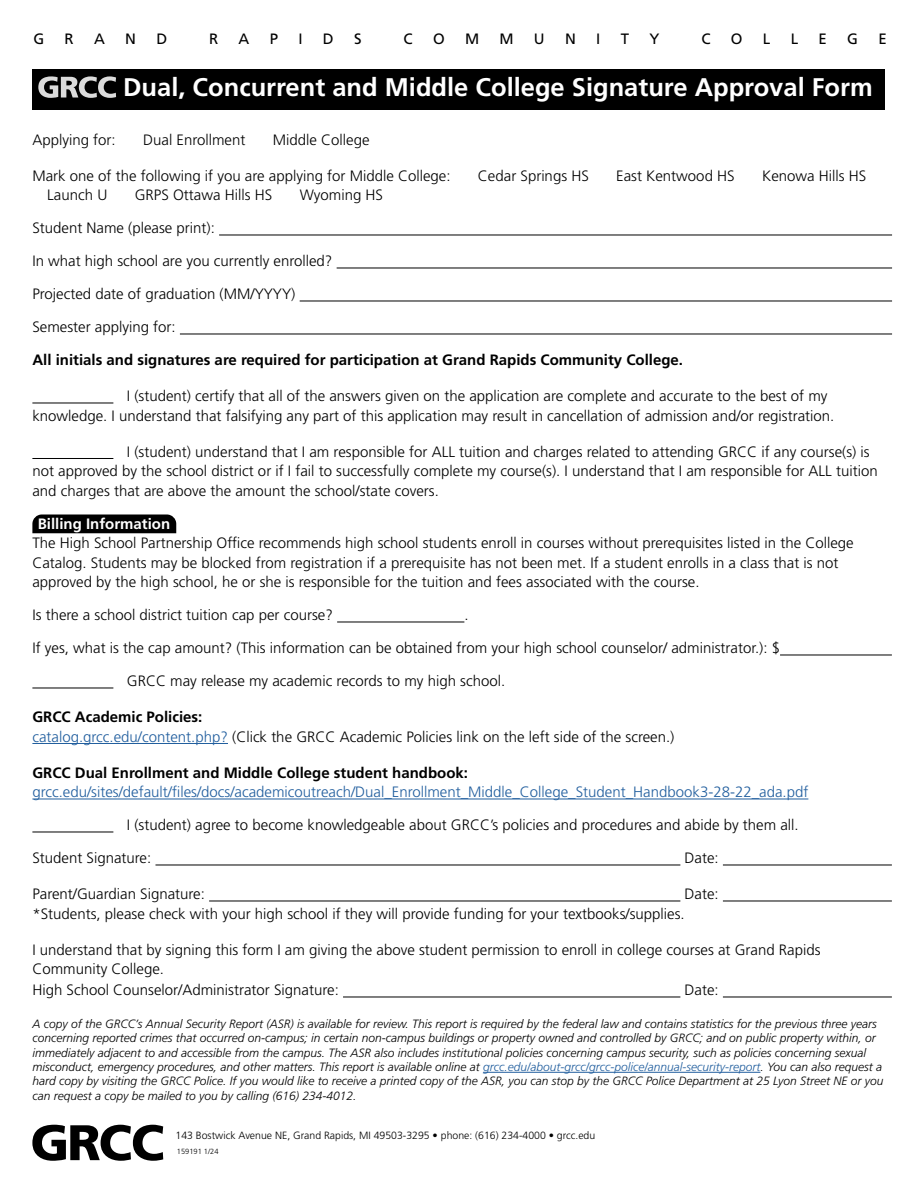
<style>
.page{position:relative;width:918px;height:1188px;background:#fff}
.page>*{position:absolute;margin:0;border:0;box-sizing:border-box;transform-origin:0 0}
.t1{font:700 25.5px "Frutiger LT Std";color:#fff}
.t2{font:300 15px/19.5px "Frutiger LT Std";color:#000}
.t3{font:700 15px "Frutiger LT Std";color:#000}
.t4{font:300 15px "Frutiger LT Std";color:#215e9e}
.t5{font:15px "Frutiger LT Std";color:#000}
.t6{font:700 15px "Frutiger LT Std";color:#fff}
.t7{font:italic 300 12px/14.4px "Frutiger LT Std";color:#000}
.t8{font:300 10.5px "Frutiger LT Std";color:#000}
.t9{font:300 7.5px "Frutiger LT Std";color:#000}
.s1{color:#215e9e}
</style>
<div class="page">
<hr style="left:723px;top:997px;width:169px;height:1px;background:#000">
<hr style="left:343px;top:997px;width:337px;height:1px;background:#000">
<hr style="left:723px;top:901px;width:169px;height:1px;background:#000">
<hr style="left:209px;top:901px;width:471px;height:1px;background:#000">
<hr style="left:723px;top:865px;width:169px;height:1px;background:#000">
<hr style="left:155px;top:865px;width:525px;height:1px;background:#000">
<hr style="left:32px;top:832px;width:81px;height:1px;background:#000">
<hr style="left:32px;top:688px;width:81px;height:1px;background:#000">
<hr style="left:780px;top:655px;width:112px;height:1px;background:#000">
<hr style="left:337px;top:622px;width:127px;height:1px;background:#000">
<hr style="left:32px;top:458px;width:81px;height:1px;background:#000">
<hr style="left:32px;top:403px;width:81px;height:1px;background:#000">
<hr style="left:180px;top:334px;width:712px;height:1px;background:#000">
<hr style="left:300px;top:301px;width:592px;height:1px;background:#000">
<hr style="left:337px;top:268px;width:555px;height:1px;background:#000">
<hr style="left:219px;top:235px;width:673px;height:1px;background:#000">
<hr style="left:32px;top:743px;width:196px;height:1px;background:#215e9e">
<hr style="left:32px;top:799px;width:776px;height:1px;background:#215e9e">
<hr style="left:483px;top:1072px;width:277px;height:1px;background:#215e9e">
<div style="left:32px;top:69px;width:853px;height:40px;background:#000"></div>
<svg style="left:38px;top:76px;width:78px;height:22px"></svg>
<svg style="left:32px;top:514px;width:144px;height:19px"></svg>
<svg style="left:32px;top:1125px;width:131px;height:36px"></svg>
<p class="t5" style="left:33px;top:30px;width:12px">G</p>
<p class="t5" style="left:65px;top:30px;width:11px">R</p>
<p class="t5" style="left:94px;top:30px;width:12px">A</p>
<p class="t5" style="left:125px;top:30px;width:12px">N</p>
<p class="t5" style="left:156px;top:30px;width:12px">D</p>
<p class="t5" style="left:209px;top:30px;width:11px">R</p>
<p class="t5" style="left:239px;top:30px;width:12px">A</p>
<p class="t5" style="left:270px;top:30px;width:10px">P</p>
<p class="t5" style="left:298px;top:30px;width:6px">I</p>
<p class="t5" style="left:323px;top:30px;width:12px">D</p>
<p class="t5" style="left:354px;top:30px;width:9px">S</p>
<p class="t5" style="left:404px;top:30px;width:11px">C</p>
<p class="t5" style="left:433px;top:30px;width:13px">O</p>
<p class="t5" style="left:465px;top:30px;width:16px">M</p>
<p class="t5" style="left:500px;top:30px;width:16px">M</p>
<p class="t5" style="left:534px;top:30px;width:12px">U</p>
<p class="t5" style="left:565px;top:30px;width:12px">N</p>
<p class="t5" style="left:596px;top:30px;width:6px">I</p>
<p class="t5" style="left:621px;top:30px;width:10px">T</p>
<p class="t5" style="left:649px;top:30px;width:12px">Y</p>
<p class="t5" style="left:701px;top:30px;width:11px">C</p>
<p class="t5" style="left:731px;top:30px;width:13px">O</p>
<p class="t5" style="left:763px;top:30px;width:9px">L</p>
<p class="t5" style="left:791px;top:30px;width:9px">L</p>
<p class="t5" style="left:819px;top:30px;width:10px">E</p>
<p class="t5" style="left:847px;top:30px;width:12px">G</p>
<p class="t5" style="left:878px;top:30px;width:10px">E</p>
<p class="t1" style="left:123px;top:72px;width:751px">Dual, Concurrent and Middle College Signature Approval Form</p>
<p class="t2" style="left:32px;top:130px;width:85px">Applying for:</p>
<p class="t2" style="left:143px;top:130px;width:104px">Dual Enrollment</p>
<p class="t2" style="left:273px;top:130px;width:98px">Middle College</p>
<p class="t2" style="left:32px;top:166px;width:420px">Mark one of the following if you are applying for Middle College:</p>
<p class="t2" style="left:478px;top:166px;width:112px">Cedar Springs HS</p>
<p class="t2" style="left:616px;top:166px;width:120px">East Kentwood HS</p>
<p class="t2" style="left:762px;top:166px;width:106px">Kenowa Hills HS</p>
<p class="t2" style="left:47px;top:186px;width:62px">Launch U</p>
<p class="t2" style="left:135px;top:186px;width:139px">GRPS Ottawa Hills HS</p>
<p class="t2" style="left:300px;top:186px;width:85px">Wyoming HS</p>
<p class="t2" style="left:32px;top:219px;width:184px">Student Name (please print):</p>
<p class="t2" style="left:32px;top:252px;width:302px">In what high school are you currently enrolled?</p>
<p class="t2" style="left:32px;top:285px;width:265px">Projected date of graduation (MM/YYYY)</p>
<p class="t2" style="left:32px;top:318px;width:145px">Semester applying for:</p>
<h1 class="t3" style="left:32px;top:351px;width:652px">All initials and signatures are required for participation at Grand Rapids Community College.</h1>
<p class="t2" style="left:32px;top:387px;width:804px;text-indent:95px">I (student) certify that all of the answers given on the application are complete and accurate to the best of my knowledge. I understand that falsifying any part of this application may result in cancellation of admission and/or registration.</p>
<p class="t2" style="left:32px;top:442px;width:847px;text-indent:95px">I (student) understand that I am responsible for ALL tuition and charges related to attending GRCC if any course(s) is not approved by the school district or if I fail to successfully complete my course(s). I understand that I am responsible for ALL tuition and charges that are above the amount the school/state covers.</p>
<p class="t6" style="left:38px;top:515px;width:134px">Billing Information</p>
<p class="t2" style="left:32px;top:534px;width:823px">The High School Partnership Offce recommends high school students enroll in courses without prerequisites listed in the College<br>Catalog. Students may be blocked from registration if a prerequisite has not been met. If a student enrolls in a class that is not approved by the high school, he or she is responsible for the tuition and fees associated with the course.</p>
<p class="t2" style="left:32px;top:606px;width:302px">Is there a school district tuition cap per course?</p>
<p class="t2" style="left:464px;top:606px;width:6px">.</p>
<p class="t2" style="left:32px;top:639px;width:749px">If yes, what is the cap amount? (This information can be obtained from your high school counselor/ administrator.): $</p>
<p class="t2" style="left:127px;top:672px;width:380px">GRCC may release my academic records to my high school.</p>
<h2 class="t3" style="left:32px;top:708px;width:172px">GRCC Academic Policies:</h2>
<p class="t2" style="left:32px;top:727px;width:644px"><span class="s1">catalog.grcc.edu/content.php?</span> (Click the GRCC Academic Policies link on the left side of the screen.)</p>
<h3 class="t3" style="left:32px;top:764px;width:437px">GRCC Dual Enrollment and Middle College student handbook:</h3>
<p class="t4" style="left:32px;top:784px;width:777px">grcc.edu/sites/default/fles/docs/academicoutreach/Dual_Enrollment_Middle_College_Student_Handbook3-28-22_ada.pdf</p>
<p class="t2" style="left:127px;top:816px;width:673px">I (student) agree to become knowledgeable about GRCC’s policies and procedures and abide by them all.</p>
<p class="t2" style="left:32px;top:849px;width:120px">Student Signature:</p>
<p class="t2" style="left:685px;top:849px;width:36px">Date:</p>
<p class="t2" style="left:32px;top:885px;width:174px">Parent/Guardian Signature:</p>
<p class="t2" style="left:32px;top:885px;width:688px;text-indent:652px">Date: *Students, please check with your high school if they will provide funding for your textbooks/supplies.</p>
<p class="t2" style="left:32px;top:940px;width:790px">I understand that by signing this form I am giving the above student permission to enroll in college courses at Grand Rapids<br>Community College.</p>
<p class="t2" style="left:32px;top:981px;width:308px">High School Counselor/Administrator Signature:</p>
<p class="t2" style="left:685px;top:981px;width:36px">Date:</p>
<p class="t7" style="left:32px;top:1017px;width:852px">A copy of the GRCC’s Annual Security Report (ASR) is available for review. This report is required by the federal law and contains statistics for the previous three years concerning reported crimes that occurred on-campus; in certain non-campus buildings or property owned and controlled by GRCC; and on public property within, or immediately adjacent to and accessible from the campus. The ASR also includes institutional policies concerning campus security, such as policies concerning sexual misconduct, emergency procedures, and other matters. This report is available online at <span class="s1">grcc.edu/about-grcc/grcc-police/annual-security-report</span>. You can also request a hard copy by visiting the GRCC Police. If you would like to receive a printed copy of the ASR, you can stop by the GRCC Police Department at 25 Lyon Street NE or you can request a copy be mailed to you by calling (616) 234-4012.</p>
<p class="t8" style="left:176px;top:1130px;width:421px">143 Bostwick Avenue NE, Grand Rapids, MI 49503-3295 • phone: (616) 234-4000 • grcc.edu</p>
<p class="t9" style="left:177px;top:1147px;width:43px">159191 1/24</p>
</div>
